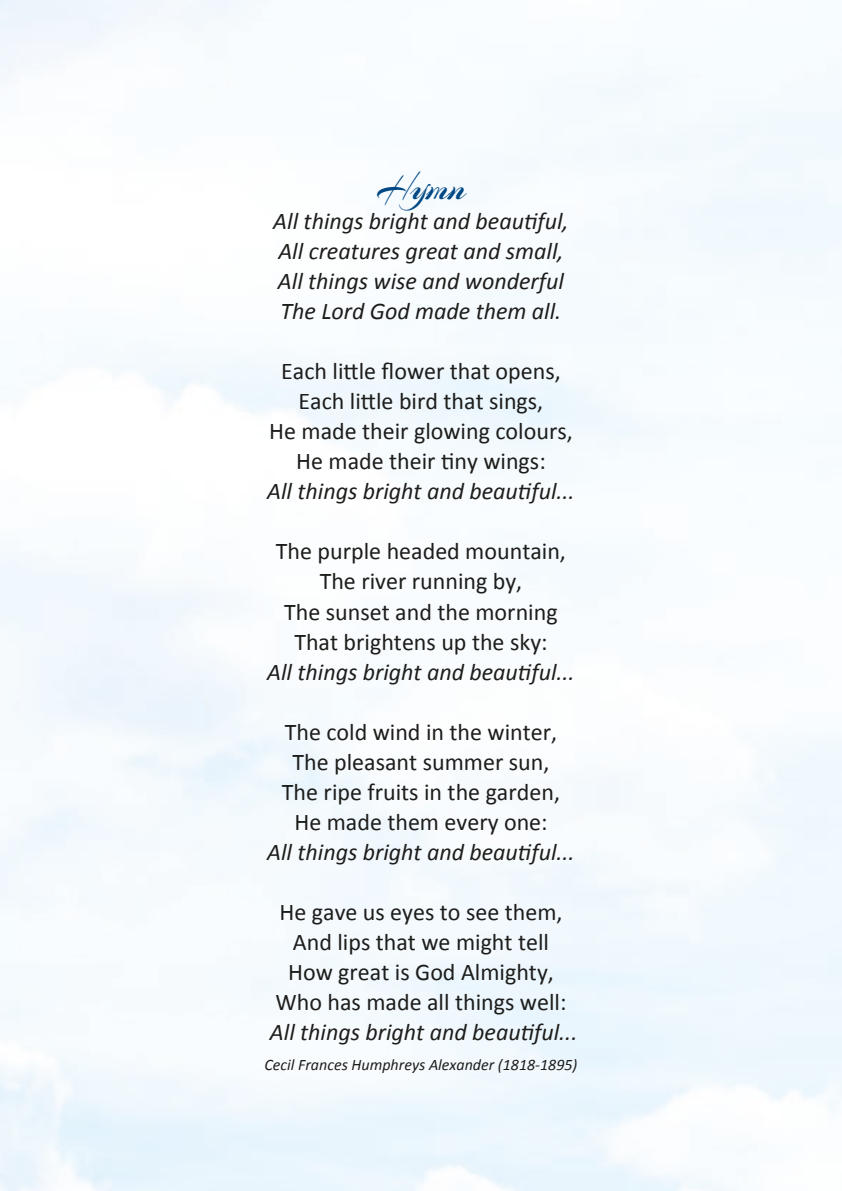
<style>
.page{position:relative;width:842px;height:1191px;background:#fff}
.page>*{position:absolute;margin:0;border:0;box-sizing:border-box;transform-origin:0 0}
.t1{font:42px "Arizonia";color:#004885}
.t2{font:24px/30px "Calibri";color:#1d1d1b;text-align:center}
.t3{font:italic 24px/30px "Calibri";color:#1d1d1b}
.t4{font:italic 16px "Calibri";color:#1d1d1b}
</style>
<div class="page">
<h1 class="t1" style="left:376px;top:161px;width:91px">Hymn</h1>
<p class="t3" style="left:273px;top:205px;width:297px">All things bright and beautiful,<br>All creatures great and small,<br>All things wise and wonderful<br>The Lord God made them all.</p>
<p class="t2" style="left:269px;top:356px;width:305px">Each little flower that opens,<br>Each little bird that sings,<br>He made their glowing colours,<br>He made their tiny wings:</p>
<p class="t3" style="left:267px;top:475px;width:309px">All things bright and beautiful...</p>
<p class="t2" style="left:276px;top:536px;width:291px">The purple headed mountain,<br>The river running by,<br>The sunset and the morning<br>That brightens up the sky:</p>
<p class="t3" style="left:267px;top:655px;width:309px">All things bright and beautiful...</p>
<p class="t2" style="left:282px;top:716px;width:280px">The cold wind in the winter,<br>The pleasant summer sun,<br>The ripe fruits in the garden,<br>He made them every one:</p>
<p class="t3" style="left:267px;top:835px;width:309px">All things bright and beautiful...</p>
<p class="t2" style="left:275px;top:896px;width:292px">He gave us eyes to see them,<br>And lips that we might tell<br>How great is God Almighty,<br>Who has made all things well:</p>
<p class="t3" style="left:270px;top:1015px;width:309px">All things bright and beautiful...</p>
<p class="t4" style="left:265px;top:1053px;width:314px">Cecil Frances Humphreys Alexander (1818-1895)</p>
</div>
